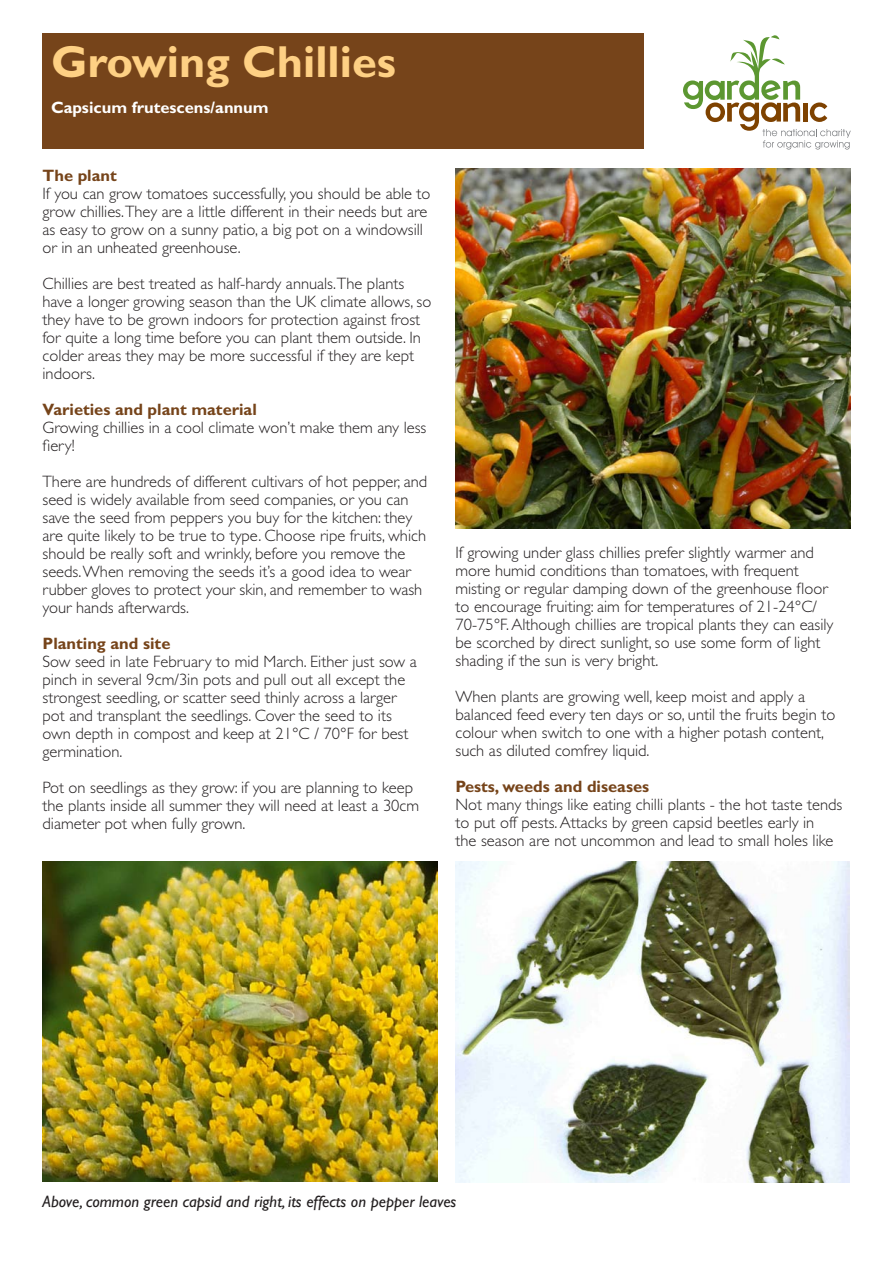
<style>
.page{position:relative;width:893px;height:1263px;background:#fff}
.page>*{position:absolute;margin:0;border:0;box-sizing:border-box;transform-origin:0 0}
.plantname{font:700 45px "Gill Sans";color:#fed084}
.text{font:300 16.5px/18px "Gill Sans";color:#231f20}
.Subhead{font:700 16.5px "Gill Sans";color:#76441a}
.text-2{font:italic 16.5px "Gill Sans";color:#231f20}
.text-rev{font:700 16.5px "Gill Sans";color:#fff}
</style>
<div class="page">
<svg style="left:683px;top:35px;width:168px;height:115px"></svg>
<div style="left:43px;top:34px;width:601px;height:115px;background:#76441a"></div>
<img style="left:455px;top:169px;width:395px;height:360px">
<img style="left:455px;top:862px;width:394px;height:321px">
<img style="left:43px;top:862px;width:394px;height:320px">
<p class="plantname" style="left:51px;top:35px;width:347px">Growing Chillies</p>
<p class="text-rev" style="left:51px;top:98px;width:219px">Capsicum frutescens/annum</p>
<p class="Subhead" style="left:43px;top:166px;width:76px">The plant</p>
<p class="text" style="left:43px;top:185px;width:389px">If you can grow tomatoes successfully, you should be able to grow chillies.They are a little different in their needs but are as easy to grow on a sunny patio, a big pot on a windowsill or in an unheated greenhouse.</p>
<p class="text" style="left:43px;top:275px;width:390px">Chillies are best treated as half-hardy annuals.The plants have a longer growing season than the UK climate allows, so they have to be grown indoors for protection against frost for quite a long time before you can plant them outside. In colder areas they may be more successful if they are kept indoors.</p>
<p class="Subhead" style="left:43px;top:400px;width:216px">Varieties and plant material</p>
<p class="text" style="left:43px;top:419px;width:385px">Growing chillies in a cool climate won’t make them any less fiery!</p>
<p class="text" style="left:43px;top:473px;width:386px">There are hundreds of different cultivars of hot pepper, and seed is widely available from seed companies, or you can save the seed from peppers you buy for the kitchen: they are quite likely to be true to type. Choose ripe fruits, which should be really soft and wrinkly, before you remove the seeds. When removing the seeds it’s a good idea to wear rubber gloves to protect your skin, and remember to wash your hands afterwards.</p>
<p class="Subhead" style="left:43px;top:634px;width:129px">Planting and site</p>
<p class="text" style="left:43px;top:653px;width:376px">Sow seed in late February to mid March. Either just sow a pinch in several 9cm/3in pots and pull out all except the strongest seedling, or scatter seed thinly across a larger pot and transplant the seedlings. Cover the seed to its own depth in compost and keep at 21°C / 70°F for best germination.</p>
<p class="text" style="left:43px;top:779px;width:378px">Pot on seedlings as they grow: if you are planning to keep the plants inside all summer they will need at least a 30cm diameter pot when fully grown.</p>
<p class="text" style="left:455px;top:544px;width:379px">If growing under glass chillies prefer slightly warmer and more humid conditions than tomatoes, with frequent misting or regular damping down of the greenhouse floor to encourage fruiting: aim for temperatures of 21-24°C/ 70-75°F. Although chillies are tropical plants they can easily be scorched by direct sunlight, so use some form of light shading if the sun is very bright.</p>
<p class="text" style="left:455px;top:688px;width:381px">When plants are growing well, keep moist and apply a balanced feed every ten days or so, until the fruits begin to colour when switch to one with a higher potash content, such as diluted comfrey liquid.</p>
<p class="Subhead" style="left:455px;top:777px;width:195px">Pests, weeds and diseases</p>
<p class="text" style="left:455px;top:796px;width:388px">Not many things like eating chilli plants - the hot taste tends to put off pests. Attacks by green capsid beetles early in<br>the season are not uncommon and lead to small holes like</p>
<p class="text-2" style="left:43px;top:1192px;width:415px">Above, common green capsid and right, its effects on pepper leaves</p>
</div>
